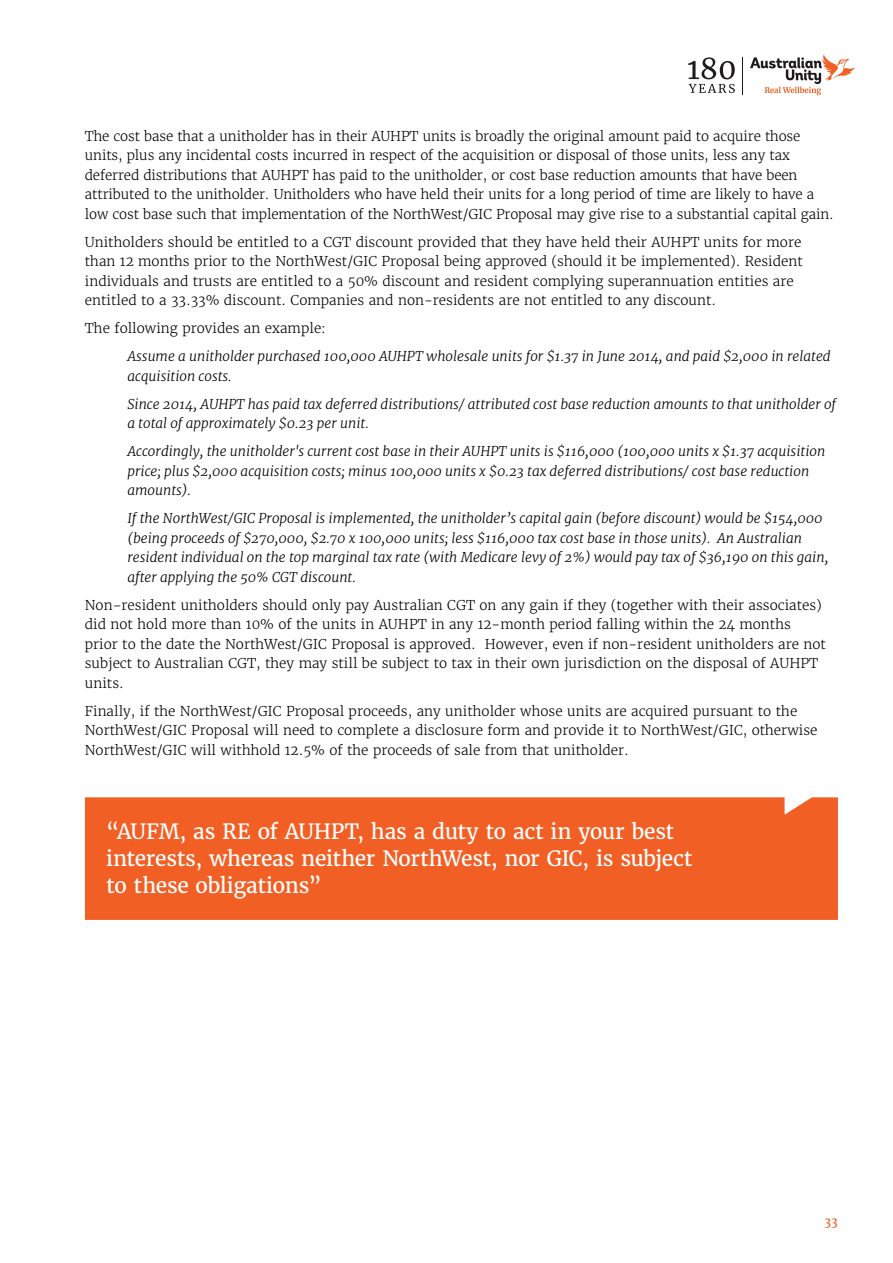
<style>
.page{position:relative;width:893px;height:1263px;background:#fff}
.page>*{position:absolute;margin:0;border:0;box-sizing:border-box;transform-origin:0 0}
.t1{font:21px/27px "Merriweather";letter-spacing:-.015em;color:#fff}
.t2{font:300 13.5px/19.5px "Merriweather";color:#000}
.t3{font:italic 300 13.5px/19.5px "Merriweather";color:#000}
.t4{font:12px "Merriweather";color:#f15f24}
</style>
<div class="page">
<hr style="left:742px;top:57px;width:1px;height:38px;background:#1e1b1d">
<svg style="left:688px;top:57px;width:47px;height:36px"></svg>
<svg style="left:750px;top:55px;width:105px;height:40px"></svg>
<div style="left:85px;top:797px;width:753px;height:123px;background:#f15f24"></div>
<p class="t2" style="left:85px;top:126px;width:750px">The cost base that a unitholder has in their AUHPT units is broadly the original amount paid to acquire those units, plus any incidental costs incurred in respect of the acquisition or disposal of those units, less any tax deferred distributions that AUHPT has paid to the unitholder, or cost base reduction amounts that have been attributed to the unitholder. Unitholders who have held their units for a long period of time are likely to have a low cost base such that implementation of the NorthWest/GIC Proposal may give rise to a substantial capital gain.</p>
<p class="t2" style="left:85px;top:232px;width:719px">Unitholders should be entitled to a CGT discount provided that they have held their AUHPT units for more than 12 months prior to the NorthWest/GIC Proposal being approved (should it be implemented). Resident individuals and trusts are entitled to a 50% discount and resident complying superannuation entities are entitled to a 33.33% discount. Companies and non-residents are not entitled to any discount.</p>
<p class="t2" style="left:85px;top:319px;width:243px">The following provides an example:</p>
<p class="t3" style="left:127px;top:347px;width:705px">Assume a unitholder purchased 100,000 AUHPT wholesale units for $1.37 in June 2014, and paid $2,000 in related acquisition costs.</p>
<p class="t3" style="left:127px;top:394px;width:710px">Since 2014, AUHPT has paid tax deferred distributions/ attributed cost base reduction amounts to that unitholder of a total of approximately $0.23 per unit.</p>
<p class="t3" style="left:127px;top:442px;width:699px">Accordingly, the unitholder's current cost base in their AUHPT units is $116,000 (100,000 units x $1.37 acquisition price; plus $2,000 acquisition costs; minus 100,000 units x $0.23 tax deferred distributions/ cost base reduction amounts).</p>
<p class="t3" style="left:127px;top:509px;width:703px">If the NorthWest/GIC Proposal is implemented, the unitholder’s capital gain (before discount) would be $154,000 (being proceeds of $270,000, $2.70 x 100,000 units; less $116,000 tax cost base in those units). An Australian resident individual on the top marginal tax rate (with Medicare levy of 2%) would pay tax of $36,190 on this gain, after applying the 50% CGT discount.</p>
<p class="t2" style="left:85px;top:595px;width:743px">Non-resident unitholders should only pay Australian CGT on any gain if they (together with their associates) did not hold more than 10% of the units in AUHPT in any 12-month period falling within the 24 months prior to the date the NorthWest/GIC Proposal is approved. However, even if non-resident unitholders are not subject to Australian CGT, they may still be subject to tax in their own jurisdiction on the disposal of AUHPT units.</p>
<p class="t2" style="left:85px;top:701px;width:734px">Finally, if the NorthWest/GIC Proposal proceeds, any unitholder whose units are acquired pursuant to the<br>NorthWest/GIC Proposal will need to complete a disclosure form and provide it to NorthWest/GIC, otherwise<br>NorthWest/GIC will withhold 12.5% of the proceeds of sale from that unitholder.</p>
<h1 class="t1" style="left:106px;top:818px;width:588px">“AUFM, as RE of AUHPT, has a duty to act in your best interests, whereas neither NorthWest, nor GIC, is subject to these obligations”</h1>
<p class="t4" style="left:825px;top:1214px;width:15px">33</p>
</div>
